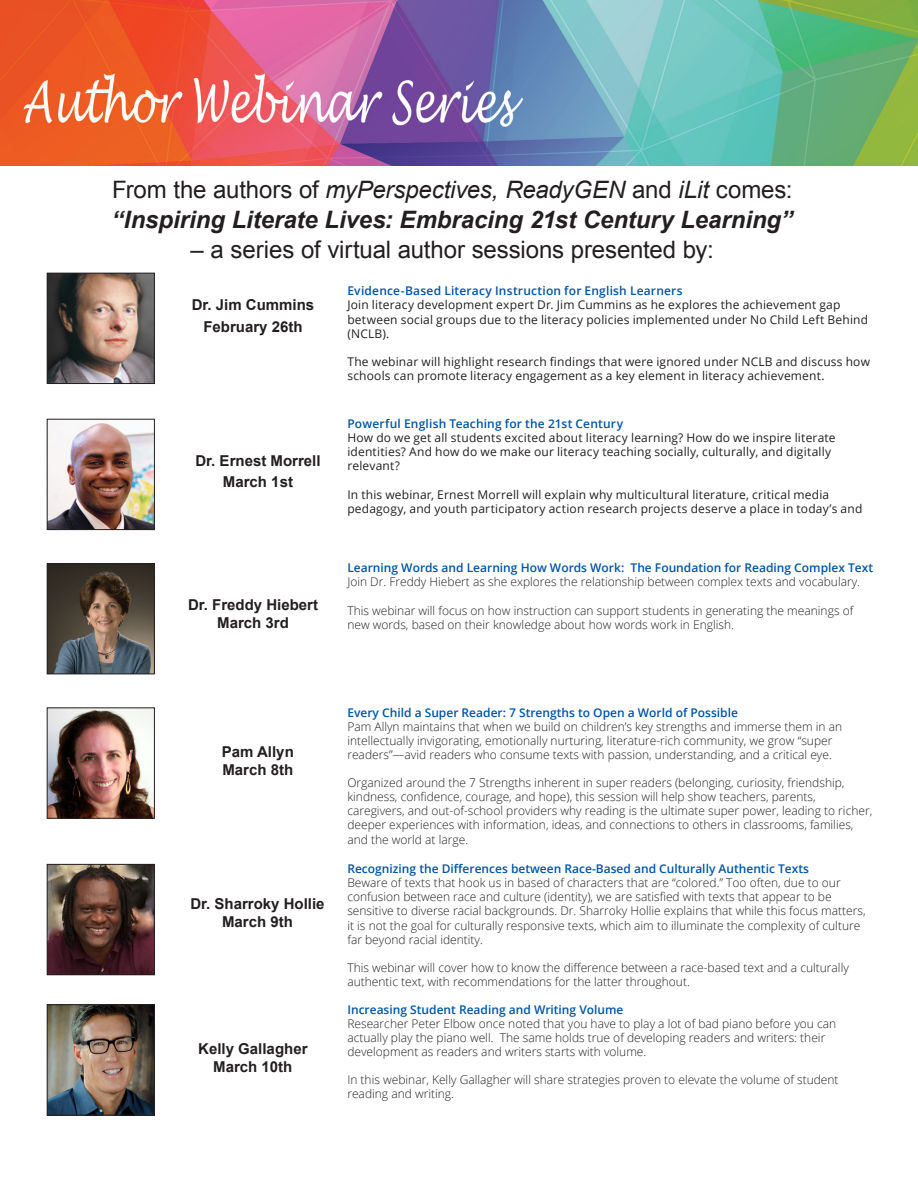
<style>
.page{position:relative;width:918px;height:1188px;background:#fff}
.page>*{position:absolute;margin:0;border:0;box-sizing:border-box;transform-origin:0 0}
.t1{font:italic 700 24px "Arial";letter-spacing:-.005em;color:#231f20}
.t2{font:italic 24px "Arial";letter-spacing:-.01em;color:#231f20}
.t3{font:24px "Arial";letter-spacing:-.005em;color:#231f20}
.t4{font:700 15px "Arial";color:#231f20}
.t5{font:300 12px/14.1px "Open Sans";color:#231f20}
.t6{font:12px/14.1px "Open Sans";letter-spacing:.015em;color:#231f20}
.t7{font:600 12px "Open Sans";color:#0154a6}
.s1{font-style:normal}
</style>
<div class="page">
<img style="left:0;top:0;width:918px;height:165px">
<img style="left:49px;top:275px;width:104px;height:107px">
<div style="left:47px;top:273px;width:108px;height:111px;border:1px solid #231f20"></div>
<img style="left:49px;top:565px;width:104px;height:107px">
<div style="left:47px;top:563px;width:108px;height:111px;border:1px solid #231f20"></div>
<img style="left:49px;top:422px;width:104px;height:106px">
<div style="left:47px;top:419px;width:108px;height:111px;border:1px solid #231f20"></div>
<img style="left:49px;top:866px;width:104px;height:107px">
<div style="left:47px;top:864px;width:108px;height:111px;border:1px solid #231f20"></div>
<img style="left:49px;top:709px;width:104px;height:108px">
<div style="left:47px;top:707px;width:108px;height:112px;border:1px solid #231f20"></div>
<img style="left:49px;top:1006px;width:104px;height:107px">
<div style="left:47px;top:1004px;width:108px;height:111px;border:1px solid #231f20"></div>
<p class="t2" style="left:112px;top:174px;width:682px"><span class="s1">From the authors of</span> myPerspectives, ReadyGEN <span class="s1">and</span> iLit <span class="s1">comes:</span></p>
<p class="t1" style="left:112px;top:204px;width:683px">“Inspiring Literate Lives: Embracing 21st Century Learning”</p>
<p class="t3" style="left:191px;top:234px;width:525px">– a series of virtual author sessions presented by:</p>
<p class="t4" style="left:192px;top:295px;width:124px">Dr. Jim Cummins</p>
<p class="t4" style="left:203px;top:317px;width:101px">February 26th</p>
<p class="t7" style="left:347px;top:283px;width:337px">Evidence-Based Literacy Instruction for English Learners</p>
<p class="t6" style="left:347px;top:298px;width:522px">Join literacy development expert Dr. Jim Cummins as he explores the achievement gap between social groups due to the literacy policies implemented under No Child Left Behind (NCLB).</p>
<p class="t6" style="left:347px;top:354px;width:524px">The webinar will highlight research findings that were ignored under NCLB and discuss how schools can promote literacy engagement as a key element in literacy achievement.</p>
<p class="t7" style="left:347px;top:415px;width:277px">Powerful English Teaching for the 21st Century</p>
<p class="t6" style="left:347px;top:430px;width:490px">How do we get all students excited about literacy learning? How do we inspire literate identities? And how do we make our literacy teaching socially, culturally, and digitally relevant?</p>
<p class="t6" style="left:347px;top:487px;width:516px">In this webinar, Ernest Morrell will explain why multicultural literature, critical media pedagogy, and youth participatory action research projects deserve a place in today’s and</p>
<p class="t4" style="left:195px;top:451px;width:127px">Dr. Ernest Morrell</p>
<p class="t4" style="left:223px;top:472px;width:72px">March 1st</p>
<p class="t4" style="left:188px;top:595px;width:132px">Dr. Freddy Hiebert</p>
<p class="t4" style="left:217px;top:613px;width:73px">March 3rd</p>
<p class="t7" style="left:347px;top:560px;width:527px">Learning Words and Learning How Words Work: The Foundation for Reading Complex Text</p>
<p class="t5" style="left:347px;top:575px;width:514px">Join Dr. Freddy Hiebert as she explores the relationship between complex texts and vocabulary.</p>
<p class="t5" style="left:347px;top:603px;width:507px">This webinar will focus on how instruction can support students in generating the meanings of new words, based on their knowledge about how words work in English.</p>
<p class="t4" style="left:222px;top:742px;width:73px">Pam Allyn</p>
<p class="t4" style="left:222px;top:760px;width:72px">March 8th</p>
<p class="t4" style="left:190px;top:894px;width:136px">Dr. Sharroky Hollie</p>
<p class="t4" style="left:222px;top:912px;width:72px">March 9th</p>
<p class="t4" style="left:198px;top:1039px;width:111px">Kelly Gallagher</p>
<p class="t4" style="left:213px;top:1057px;width:81px">March 10th</p>
<p class="t7" style="left:347px;top:704px;width:392px">Every Child a Super Reader: 7 Strengths to Open a World of Possible</p>
<p class="t5" style="left:347px;top:719px;width:496px">Pam Allyn maintains that when we build on children’s key strengths and immerse them in an intellectually invigorating, emotionally nurturing, literature-rich community, we grow “super readers”—avid readers who consume texts with passion, understanding, and a critical eye.</p>
<p class="t5" style="left:347px;top:775px;width:526px">Organized around the 7 Strengths inherent in super readers (belonging, curiosity, friendship, kindness, confidence, courage, and hope), this session will help show teachers, parents, caregivers, and out-of-school providers why reading is the ultimate super power, leading to richer, deeper experiences with information, ideas, and connections to others in classrooms, families, and the world at large.</p>
<p class="t7" style="left:347px;top:861px;width:463px">Recognizing the Differences between Race-Based and Culturally Authentic Texts</p>
<p class="t5" style="left:347px;top:876px;width:520px">Beware of texts that hook us in based of characters that are “colored.” Too often, due to our confusion between race and culture (identity), we are satisfied with texts that appear to be sensitive to diverse racial backgrounds. Dr. Sharroky Hollie explains that while this focus matters, it is not the goal for culturally responsive texts, which aim to illuminate the complexity of culture far beyond racial identity.</p>
<p class="t5" style="left:347px;top:960px;width:503px">This webinar will cover how to know the difference between a race-based text and a culturally authentic text, with recommendations for the latter throughout.</p>
<p class="t7" style="left:347px;top:1001px;width:278px">Increasing Student Reading and Writing Volume</p>
<p class="t5" style="left:347px;top:1016px;width:490px">Researcher Peter Elbow once noted that you have to play a lot of bad piano before you can actually play the piano well. The same holds true of developing readers and writers: their development as readers and writers starts with volume.</p>
<p class="t5" style="left:347px;top:1072px;width:493px">In this webinar, Kelly Gallagher will share strategies proven to elevate the volume of student reading and writing.</p>
</div>
